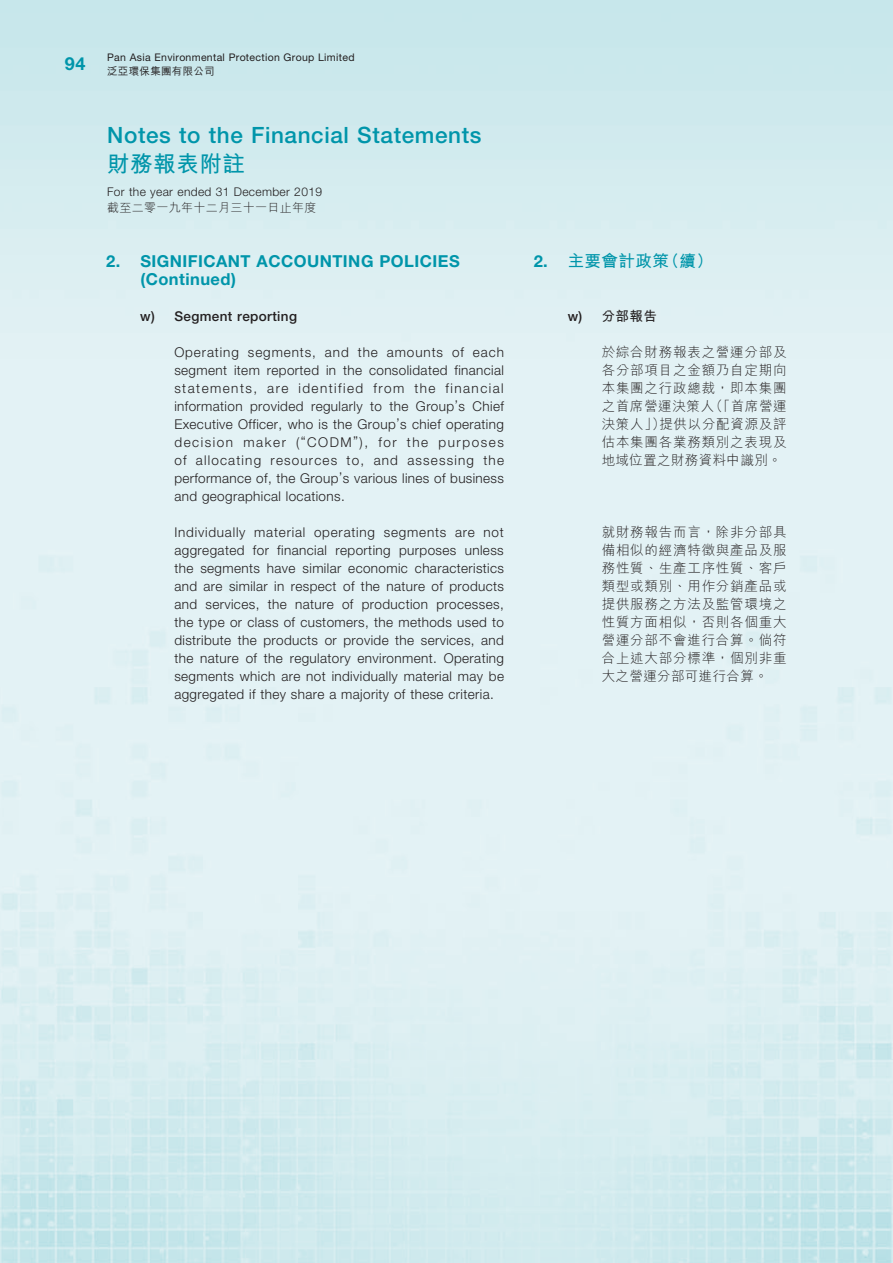
<style>
.page{position:relative;width:893px;height:1263px;background:#fff}
.page>*{position:absolute;margin:0;border:0;box-sizing:border-box;transform-origin:0 0}
.t1{font:500 22.5px "Helvetica Neue LT Std";letter-spacing:.03em;color:#0095aa}
.t2{font:700 22.5px "M Hei HK";letter-spacing:.025em;color:#0095aa}
.t3{font:700 16.5px/18px "Helvetica Neue LT Std";letter-spacing:.03em;color:#0095aa}
.t4{font:700 16.5px "M Hei HK";letter-spacing:.03em;color:#0095aa}
.t5{font:300 13.5px/18px "Helvetica Neue LT Std";letter-spacing:.03em;color:#231f20;text-align:justify}
.t6{font:300 13.5px/18px "M Hei HK";letter-spacing:.06em;color:#231f20;text-align:justify}
.t7{font:500 13.5px "Helvetica Neue LT Std";letter-spacing:.03em;color:#231f20}
.t8{font:700 13.5px "M Hei HK";color:#231f20}
.t9{font:300 12px "Helvetica Neue LT Std";letter-spacing:.03em;color:#231f20}
.t10{font:300 12px "M Hei HK";letter-spacing:.03em;color:#231f20}
.t11{font:10.5px "Helvetica Neue LT Std";letter-spacing:.03em;color:#231f20}
.t12{font:500 10.5px "M Hei HK";letter-spacing:.03em;color:#231f20}
.s1{font-family:"Helvetica Neue LT Std"}
.s2{font-family:"Helvetica Neue LT Std";font-weight:500}
</style>
<div class="page">
<p class="t11" style="left:107px;top:51px;width:249px">Pan Asia Environmental Protection Group Limited</p>
<p class="t12" style="left:65px;top:63px;width:151px"><sup>94</sup> 泛亞環保集團有限公司</p>
<h1 class="t1" style="left:107px;top:122px;width:376px">Notes to the Financial Statements</h1>
<h1 class="t2" style="left:107px;top:147px;width:139px">財務報表附註</h1>
<p class="t9" style="left:107px;top:184px;width:216px">For the year ended 31 December 2019</p>
<p class="t10" style="left:107px;top:201px;width:211px">截至二零一九年十二月三十一日止年度</p>
<p class="t3" style="left:140px;top:252px;width:321px;text-indent:-34px">2. SIGNIFICANT ACCOUNTING POLICIES (Continued)</p>
<p class="t7" style="left:140px;top:308px;width:158px">w) Segment reporting</p>
<p class="t5" style="left:174px;top:343px;width:331px">Operating segments, and the amounts of each segment item reported in the consolidated financial statements, are identified from the financial information provided regularly to the Group’s Chief Executive Officer, who is the Group’s chief operating decision maker (“CODM”), for the purposes of allocating resources to, and assessing the performance of, the Group’s various lines of business and geographical locations.</p>
<p class="t5" style="left:174px;top:523px;width:331px">Individually material operating segments are not aggregated for financial reporting purposes unless the segments have similar economic characteristics and are similar in respect of the nature of products and services, the nature of production processes, the type or class of customers, the methods used to distribute the products or provide the services, and the nature of the regulatory environment. Operating segments which are not individually material may be aggregated if they share a majority of these criteria.</p>
<p class="t4" style="left:534px;top:249px;width:181px"><span class="s1">2.</span> 主要會計政策（續）</p>
<p class="t8" style="left:568px;top:306px;width:91px"><span class="s2">w)</span> 分部報告</p>
<p class="t6" style="left:602px;top:343px;width:186px">於綜合財務報表之營運分部及各分部項目之金額乃自定期向本集團之行政總裁，即本集團之首席營運決策人（「首席營運決策人」）提供以分配資源及評估本集團各業務類別之表現及地域位置之財務資料中識別。</p>
<p class="t6" style="left:602px;top:523px;width:186px">就財務報告而言，除非分部具備相似的經濟特徵與產品及服務性質、生產工序性質、客戶類型或類別、用作分銷產品或提供服務之方法及監管環境之性質方面相似，否則各個重大營運分部不會進行合算。倘符合上述大部分標準，個別非重大之營運分部可進行合算。</p>
</div>
